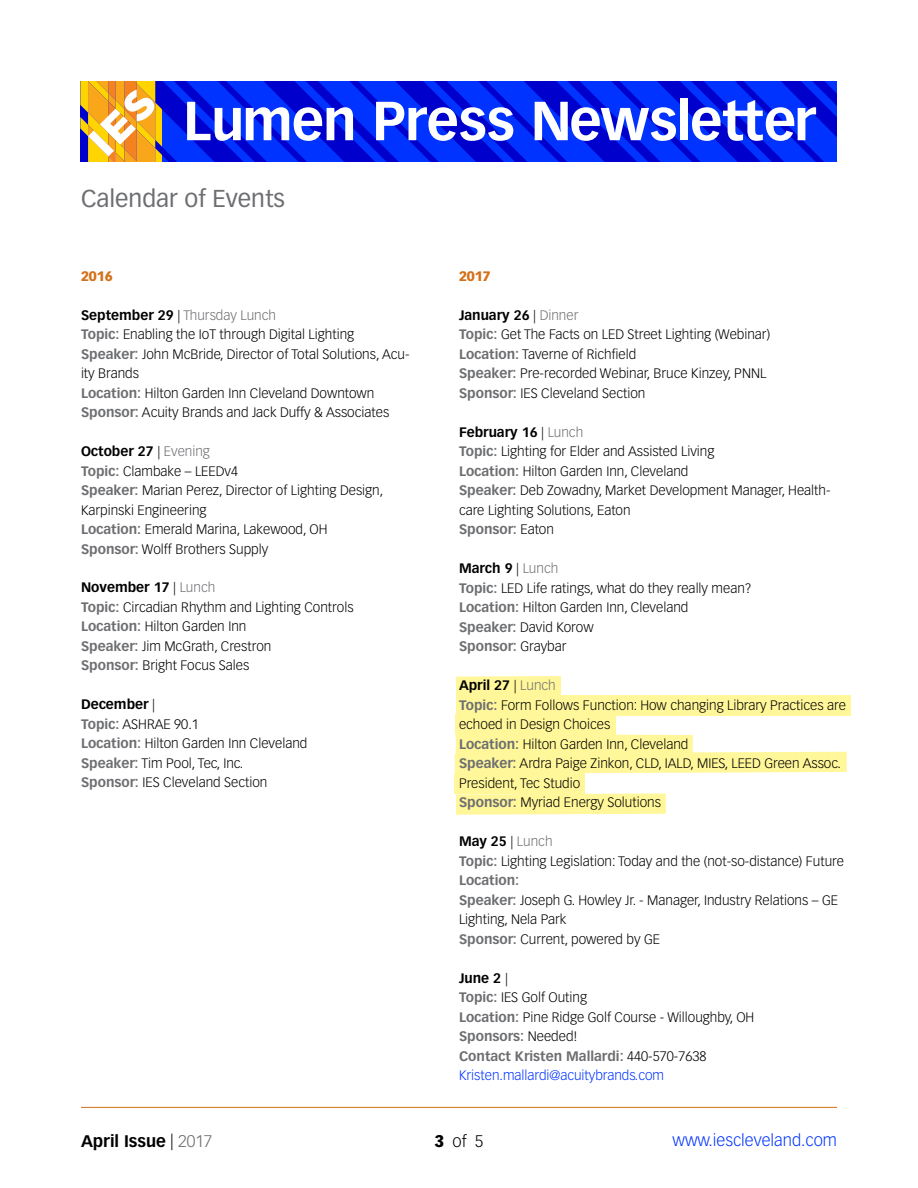
<style>
.page{position:relative;width:918px;height:1188px;background:#fff}
.page>*{position:absolute;margin:0;border:0;box-sizing:border-box;transform-origin:0 0}
.t1{font:700 54px "Vectora LH";letter-spacing:-.02em;color:#fff}
.t2{font:24px "Vectora LH";color:#6d6e71}
.t3{font:300 16.5px "Vectora LH";color:#03f}
.t4{font:700 16.5px "Vectora LH";color:#000}
.t5{font:300 16.5px "Vectora LH";color:#000}
.t6{font:300 13.5px/19.5px "Vectora LH";color:#000}
.t7{font:900 13.5px "Vectora LH";color:#d4711b}
.s1{font-weight:700}
.s2{color:#6d6e71}
.s3{font-weight:700;color:#6d6e71}
.s4{color:#03f}
.s5{font-weight:300}
.s6{font-weight:300;color:#6d6e71}
.s7{font-weight:900}
</style>
<div class="page">
<div style="left:456px;top:676px;width:105px;height:20px;background:#fff799"></div>
<svg style="left:456px;top:794px;width:210px;height:21px;background:#fff79d"></svg>
<div style="left:456px;top:696px;width:394px;height:20px;background:#fff799"></div>
<div style="left:455px;top:715px;width:161px;height:20px;background:#fff799"></div>
<div style="left:455px;top:774px;width:130px;height:20px;background:#fff799"></div>
<svg style="left:455px;top:734px;width:392px;height:40px"></svg>
<hr style="left:81px;top:1107px;width:756px;height:1px;background:#d4711b">
<svg style="left:162px;top:81px;width:675px;height:81px;background:#001eea"></svg>
<svg style="left:80px;top:81px;width:82px;height:81px"></svg>
<h1 class="t1" style="left:183px;top:88px;width:634px">Lumen Press Newsletter</h1>
<h2 class="t2" style="left:81px;top:184px;width:206px">Calendar of Events</h2>
<p class="t7" style="left:81px;top:267px;width:33px">2016</p>
<p class="t6" style="left:81px;top:305px;width:330px"><span class="s1">September 29</span> | <span class="s2">Thursday Lunch<br></span><span class="s3">Topic:</span> Enabling the IoT through Digital Lighting <span class="s3">Speaker:</span> John McBride, Director of Total Solutions, Acu&shy;ity Brands<br><span class="s3">Location:</span> Hilton Garden Inn Cleveland Downtown <span class="s3">Sponsor:</span> Acuity Brands and Jack Duffy &amp; Associates</p>
<p class="t6" style="left:81px;top:442px;width:304px"><span class="s1">October 27</span> | <span class="s2">Evening<br></span><span class="s3">Topic:</span> Clambake – LEEDv4<br><span class="s3">Speaker:</span> Marian Perez, Director of Lighting Design,<br>Karpinski Engineering<br><span class="s3">Location:</span> Emerald Marina, Lakewood, OH<br><span class="s3">Sponsor:</span> Wolff Brothers Supply</p>
<p class="t6" style="left:81px;top:578px;width:274px"><span class="s1">November 17</span> | <span class="s2">Lunch<br></span><span class="s3">Topic:</span> Circadian Rhythm and Lighting Controls<br><span class="s3">Location:</span> Hilton Garden Inn<br><span class="s3">Speaker:</span> Jim McGrath, Crestron<br><span class="s3">Sponsor:</span> Bright Focus Sales</p>
<p class="t6" style="left:81px;top:695px;width:228px"><span class="s1">December</span> |<br><span class="s3">Topic:</span> ASHRAE 90.1<br><span class="s3">Location:</span> Hilton Garden Inn Cleveland<br><span class="s3">Speaker:</span> Tim Pool, Tec, Inc.<br><span class="s3">Sponsor:</span> IES Cleveland Section</p>
<p class="t7" style="left:459px;top:268px;width:33px">2017</p>
<p class="t6" style="left:459px;top:305px;width:313px"><span class="s1">January 26</span> | <span class="s2">Dinner<br></span><span class="s3">Topic:</span> Get The Facts on LED Street Lighting (Webinar)<br><span class="s3">Location:</span> Taverne of Richfield<br><span class="s3">Speaker:</span> Pre-recorded Webinar, Bruce Kinzey, PNNL <span class="s3">Sponsor:</span> IES Cleveland Section</p>
<p class="t6" style="left:459px;top:422px;width:373px"><span class="s1">February 16</span> | <span class="s2">Lunch<br></span><span class="s3">Topic:</span> Lighting for Elder and Assisted Living<br><span class="s3">Location:</span> Hilton Garden Inn, Cleveland<br><span class="s3">Speaker:</span> Deb Zowadny, Market Development Manager, Health&shy;care Lighting Solutions, Eaton<br><span class="s3">Sponsor:</span> Eaton</p>
<p class="t6" style="left:459px;top:559px;width:294px"><span class="s1">March 9</span> | <span class="s2">Lunch<br></span><span class="s3">Topic:</span> LED Life ratings, what do they really mean?<br><span class="s3">Location:</span> Hilton Garden Inn, Cleveland<br><span class="s3">Speaker:</span> David Korow<br><span class="s3">Sponsor:</span> Graybar</p>
<p class="t6" style="left:459px;top:676px;width:389px"><span class="s1">April 27</span> | <span class="s2">Lunch<br></span><span class="s3">Topic:</span> Form Follows Function: How changing Library Practices are echoed in Design Choices<br><span class="s3">Location:</span> Hilton Garden Inn, Cleveland<br><span class="s3">Speaker:</span> Ardra Paige Zinkon, CLD, IALD, MIES, LEED Green Assoc.<br>President, Tec Studio<br><span class="s3">Sponsor:</span> Myriad Energy Solutions</p>
<p class="t6" style="left:459px;top:832px;width:387px"><span class="s1">May 25</span> | <span class="s2">Lunch<br></span><span class="s3">Topic:</span> Lighting Legislation: Today and the (not-so-distance) Future <span class="s3">Location:<br>Speaker:</span> Joseph G. Howley Jr. - Manager, Industry Relations – GE Lighting, Nela Park<br><span class="s3">Sponsor:</span> Current, powered by GE</p>
<p class="t6" style="left:459px;top:968px;width:297px"><span class="s1">June 2</span> |<br><span class="s3">Topic:</span> IES Golf Outing<br><span class="s3">Location:</span> Pine Ridge Golf Course - Willoughby, OH<br><span class="s3">Sponsors:</span> Needed!<br><span class="s3">Contact Kristen Mallardi:</span> 440-570-7638<br><span class="s4">Kristen.mallardi@acuitybrands.com</span></p>
<p class="t4" style="left:81px;top:1131px;width:133px">April Issue <span class="s5">|</span> <span class="s6">2017</span></p>
<p class="t5" style="left:435px;top:1132px;width:50px"><span class="s7">3</span>of5</p>
<p class="t3" style="left:673px;top:1131px;width:166px">www.iescleveland.com</p>
</div>
